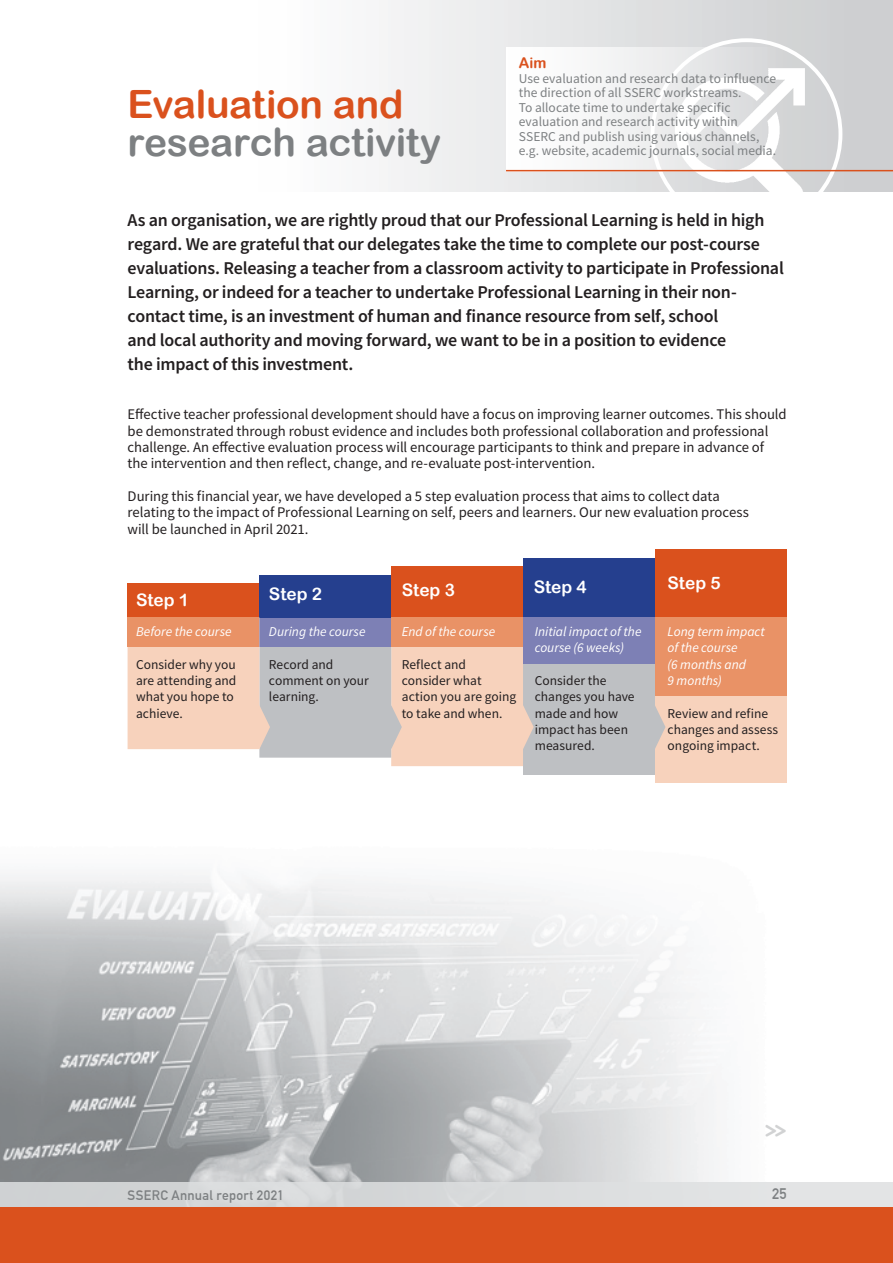
<style>
.page{position:relative;width:893px;height:1263px;background:#fff}
.page>*{position:absolute;margin:0;border:0;box-sizing:border-box;transform-origin:0 0}
.t1{font:39px "Arial Rounded MT Bold";letter-spacing:-.01em;color:#7d8082}
.t2{font:39px "Arial Rounded MT Bold";letter-spacing:-.01em;color:#da511d}
.t3{font:700 24.15px "Monoglyceride";color:#d1d2d3;scale:.87 1}
.t4{font:600 18px/24px "Source Sans Pro";letter-spacing:-.015em;color:#231f20}
.t5{font:17.25px "Arial Rounded MT Bold";color:#fff}
.t6{font:700 15px "DIN Alternate";color:#7d8082}
.t7{font:14.7px/16.4px "Source Sans Pro";color:#231f20}
.t8{font:14.7px "Arial Rounded MT Bold";color:#da511d}
.t9{font:13.5px/16.4px "Source Sans Pro";color:#231f20}
.t10{font:13.5px/14.5px "Source Sans Pro";color:#7d8082}
.t11{font:italic 13.5px/16.4px "Source Sans Pro";color:#fff}
.t12{font:700 13.5px "DIN Alternate";letter-spacing:.025em;color:#7d8082}
</style>
<div class="page">
<img style="left:0;top:874px;width:719px;height:308px">
<div style="left:0;top:1182px;width:893px;height:26px;background:#dee0e1"></div>
<div style="left:0;top:1208px;width:893px;height:55px;background:#da511d"></div>
<div style="left:264px;top:0;width:629px;height:191px;background:linear-gradient(to right,#fefefe,#ccced0)"></div>
<img style="left:670px;top:56px;width:157px;height:136px">
<div style="left:655px;top:617px;width:132px;height:166px;background:#f7d2bc"></div>
<svg style="left:655px;top:706px;width:10px;height:43px"></svg>
<div style="left:523px;top:617px;width:132px;height:158px;background:#bec0c3"></div>
<div style="left:391px;top:566px;width:132px;height:51px;background:#da511d"></div>
<div style="left:523px;top:558px;width:132px;height:59px;background:#253f8e"></div>
<div style="left:655px;top:549px;width:132px;height:68px;background:#da511d"></div>
<div style="left:523px;top:617px;width:132px;height:47px;background:#7d80b5"></div>
<div style="left:655px;top:617px;width:132px;height:79px;background:#e99266"></div>
<div style="left:128px;top:583px;width:131px;height:34px;background:#da511d"></div>
<div style="left:259px;top:575px;width:132px;height:42px;background:#253f8e"></div>
<svg style="left:128px;top:617px;width:406px;height:149px;background:#dbc4bb"></svg>
<div style="left:128px;top:617px;width:131px;height:30px;background:#e99266"></div>
<svg style="left:506px;top:47px;width:281px;height:123px;fill:#f4f5f5"></svg>
<hr style="left:506px;top:170px;width:387px;height:1px;background:#da511d">
<h1 class="t2" style="left:128px;top:81px;width:277px">Evaluation and</h1>
<h1 class="t1" style="left:128px;top:119px;width:315px">research activity</h1>
<p class="t8" style="left:519px;top:54px;width:29px">Aim</p>
<p class="t10" style="left:519px;top:71px;width:259px">Use evaluation and research data to influence the direction of all SSERC workstreams.<br>To allocate time to undertake specific evaluation and research activity within SSERC and publish using various channels, e.g. website, academic journals, social media.</p>
<p class="t4" style="left:128px;top:208px;width:658px">As an organisation, we are rightly proud that our Professional Learning is held in high regard. We are grateful that our delegates take the time to complete our post-course evaluations. Releasing a teacher from a classroom activity to participate in Professional Learning, or indeed for a teacher to undertake Professional Learning in their non&shy;contact time, is an investment of human and finance resource from self, school<br>and local authority and moving forward, we want to be in a position to evidence<br>the impact of this investment.</p>
<p class="t7" style="left:128px;top:406px;width:661px">Effective teacher professional development should have a focus on improving learner outcomes. This should be demonstrated through robust evidence and includes both professional collaboration and professional challenge. An effective evaluation process will encourage participants to think and prepare in advance of the intervention and then reflect, change, and re-evaluate post-intervention.</p>
<p class="t7" style="left:128px;top:488px;width:623px">During this financial year, we have developed a 5 step evaluation process that aims to collect data relating to the impact of Professional Learning on self, peers and learners. Our new evaluation process will be launched in April 2021.</p>
<p class="t5" style="left:136px;top:589px;width:55px">Step 1</p>
<p class="t11" style="left:136px;top:623px;width:97px">Before the course</p>
<p class="t9" style="left:136px;top:656px;width:102px">Consider why you are attending and what you hope to achieve.</p>
<p class="t5" style="left:269px;top:584px;width:55px">Step 2</p>
<p class="t5" style="left:402px;top:579px;width:55px">Step 3</p>
<p class="t11" style="left:269px;top:623px;width:98px">During the course</p>
<p class="t9" style="left:269px;top:656px;width:101px">Record and comment on your learning.</p>
<p class="t11" style="left:402px;top:623px;width:95px">End of the course</p>
<p class="t9" style="left:402px;top:656px;width:116px">Reflect and consider what action you are going to take and when.</p>
<p class="t5" style="left:534px;top:576px;width:55px">Step 4</p>
<p class="t5" style="left:668px;top:573px;width:55px">Step 5</p>
<p class="t11" style="left:535px;top:623px;width:108px">Initial impact of the course (6 weeks)</p>
<p class="t9" style="left:535px;top:672px;width:101px">Consider the changes you have made and how impact has been measured.</p>
<p class="t11" style="left:668px;top:623px;width:99px">Long term impact of the course<br>(6 months and<br>9 months)</p>
<p class="t9" style="left:668px;top:705px;width:112px">Review and refine changes and assess ongoing impact.</p>
<h2 class="t3" style="left:765px;top:1114px;width:26px">&gt;&gt;</h2>
<p class="t12" style="left:128px;top:1185px;width:158px">SSERC Annual report 2021</p>
<p class="t6" style="left:772px;top:1182px;width:16px">25</p>
</div>
